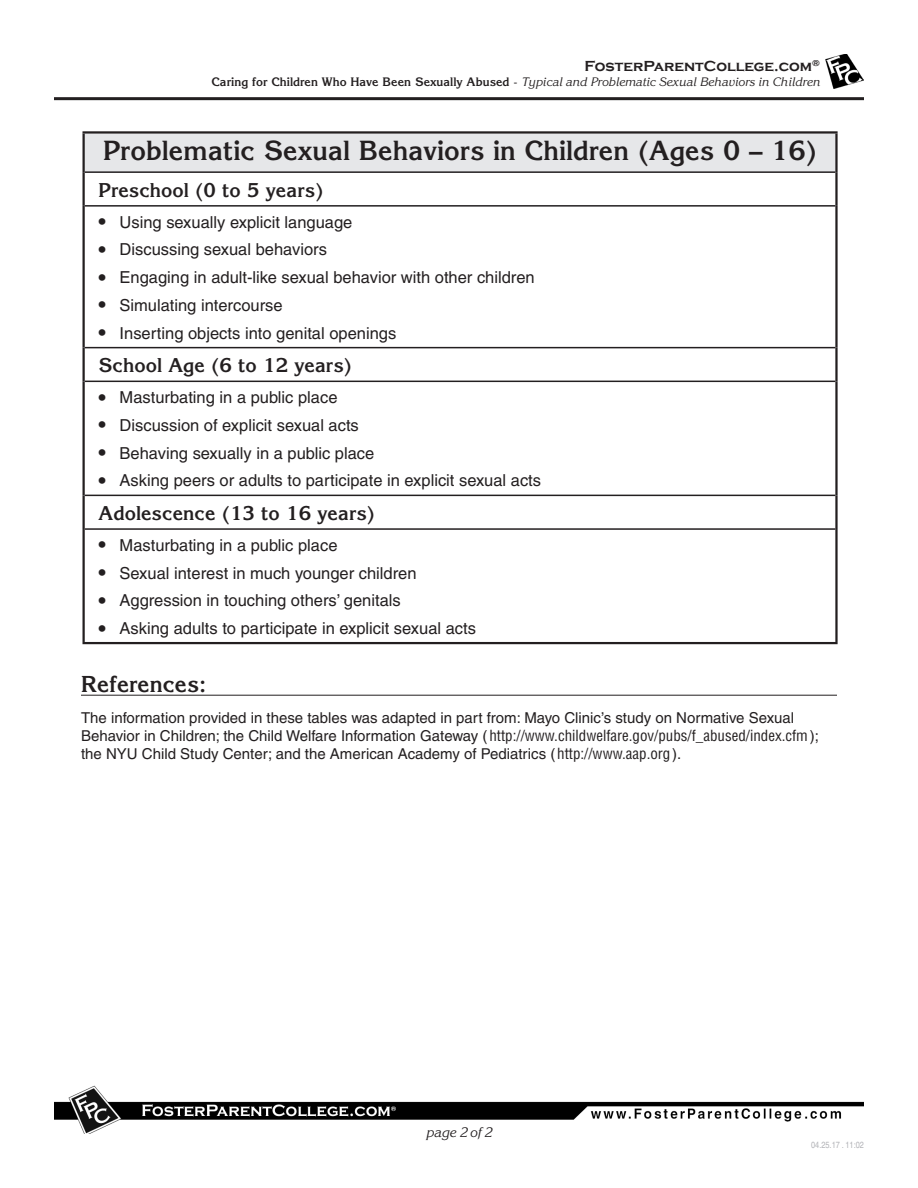
<style>
.page{position:relative;width:918px;height:1188px;background:#fff}
.page>*{position:absolute;margin:0;border:0;box-sizing:border-box;transform-origin:0 0}
.t1{font:700 27px "Korinna";color:#231f20}
.header-sub{font:700 22.5px "Korinna";color:#231f20}
.header-sub-sub_TIGHT{font:700 19.5px "Korinna";color:#231f20}
.body_bullet_Table{font:16.5px "Helvetica";color:#231f20}
.endnote-2017{font:15px/18px "Helvetica";color:#231f20}
.t2{font:700 15px "Copperplate Gothic";color:#231f20}
.t3{font:italic 13.5px "Korinna";color:#231f20}
.t4{font:italic 12px "Korinna";color:#231f20}
.t5{font:condensed 9px "Helvetica";color:#b2b3b7}
.s1{font-weight:700;font-style:normal}
.s2{font-style:normal}
.s3{font-size:21px}
.s4{font-stretch:condensed}
</style>
<div class="page">
<img style="left:54px;top:1085px;width:810px;height:49px">
<img style="left:826px;top:54px;width:38px;height:35px">
<hr style="left:54px;top:97px;width:810px;height:3px;background:#231f20">
<hr style="left:81px;top:695px;width:756px;height:1px;background:#231f20">
<div style="left:84px;top:132px;width:752px;height:40px;background:#e6e7e9"></div>
<hr style="left:85px;top:171px;width:750px;height:2px;background:#231f20">
<hr style="left:85px;top:205px;width:750px;height:2px;background:#231f20">
<hr style="left:85px;top:347px;width:750px;height:1px;background:#231f20">
<hr style="left:85px;top:381px;width:750px;height:1px;background:#231f20">
<hr style="left:85px;top:495px;width:750px;height:1px;background:#231f20">
<hr style="left:85px;top:528px;width:750px;height:2px;background:#231f20">
<hr style="left:82px;top:131px;width:756px;height:3px;background:#231f20">
<hr style="left:82px;top:134px;width:3px;height:38px;background:#231f20">
<hr style="left:835px;top:134px;width:3px;height:38px;background:#231f20">
<hr style="left:82px;top:172px;width:3px;height:34px;background:#231f20">
<hr style="left:835px;top:172px;width:3px;height:34px;background:#231f20">
<hr style="left:82px;top:206px;width:3px;height:142px;background:#231f20">
<hr style="left:835px;top:206px;width:3px;height:142px;background:#231f20">
<hr style="left:82px;top:348px;width:3px;height:33px;background:#231f20">
<hr style="left:835px;top:348px;width:3px;height:33px;background:#231f20">
<hr style="left:82px;top:381px;width:3px;height:114px;background:#231f20">
<hr style="left:835px;top:381px;width:3px;height:114px;background:#231f20">
<hr style="left:82px;top:495px;width:3px;height:34px;background:#231f20">
<hr style="left:835px;top:495px;width:3px;height:34px;background:#231f20">
<hr style="left:82px;top:529px;width:3px;height:113px;background:#231f20">
<hr style="left:835px;top:529px;width:3px;height:113px;background:#231f20">
<hr style="left:82px;top:642px;width:756px;height:2px;background:#231f20">
<p class="t2" style="left:585px;top:58px;width:237px">FosterParentCollege.com<sup>®</sup></p>
<p class="t4" style="left:212px;top:75px;width:610px"><span class="s1">Caring for Children Who Have Been Sexually Abused</span> <span class="s2">‑</span> Typical and Problematic Sexual Behaviors in Children</p>
<p class="t1" style="left:103px;top:134px;width:716px">Problematic Sexual Behaviors in Children (Ages 0 – 16)</p>
<p class="header-sub-sub_TIGHT" style="left:99px;top:178px;width:226px">Preschool (0 to 5 years)</p>
<p class="body_bullet_Table" style="left:99px;top:212px;width:255px"><span class="s3">•</span> Using sexually explicit language</p>
<p class="body_bullet_Table" style="left:99px;top:240px;width:230px"><span class="s3">•</span> Discussing sexual behaviors</p>
<p class="body_bullet_Table" style="left:99px;top:268px;width:438px"><span class="s3">•</span> Engaging in adult-like sexual behavior with other children</p>
<p class="body_bullet_Table" style="left:99px;top:296px;width:186px"><span class="s3">•</span> Simulating intercourse</p>
<p class="body_bullet_Table" style="left:99px;top:323px;width:299px"><span class="s3">•</span> Inserting objects into genital openings</p>
<p class="header-sub-sub_TIGHT" style="left:99px;top:353px;width:255px">School Age (6 to 12 years)</p>
<p class="body_bullet_Table" style="left:99px;top:388px;width:240px"><span class="s3">•</span> Masturbating in a public place</p>
<p class="body_bullet_Table" style="left:99px;top:415px;width:262px"><span class="s3">•</span> Discussion of explicit sexual acts</p>
<p class="body_bullet_Table" style="left:99px;top:443px;width:277px"><span class="s3">•</span> Behaving sexually in a public place</p>
<p class="body_bullet_Table" style="left:99px;top:471px;width:444px"><span class="s3">•</span> Asking peers or adults to participate in explicit sexual acts</p>
<p class="header-sub-sub_TIGHT" style="left:99px;top:501px;width:278px">Adolescence (13 to 16 years)</p>
<p class="body_bullet_Table" style="left:99px;top:535px;width:240px"><span class="s3">•</span> Masturbating in a public place</p>
<p class="body_bullet_Table" style="left:99px;top:563px;width:320px"><span class="s3">•</span> Sexual interest in much younger children</p>
<p class="body_bullet_Table" style="left:99px;top:591px;width:304px"><span class="s3">•</span> Aggression in touching others’ genitals</p>
<p class="body_bullet_Table" style="left:99px;top:619px;width:379px"><span class="s3">•</span> Asking adults to participate in explicit sexual acts</p>
<p class="header-sub" style="left:81px;top:670px;width:127px">References:</p>
<p class="endnote-2017" style="left:81px;top:709px;width:740px">The information provided in these tables was adapted in part from: Mayo Clinic’s study on Normative Sexual<br>Behavior in Children; the Child Welfare Information Gateway (<span class="s4">http://www.childwelfare.gov/pubs/f_abused/index.cfm</span>); the NYU Child Study Center; and the American Academy of Pediatrics (<span class="s4">http://www.aap.org</span>).</p>
<p class="t3" style="left:426px;top:1124px;width:68px">page 2 of 2</p>
<p class="t5" style="left:811px;top:1139px;width:54px">04.25.17 . 11:02</p>
</div>
